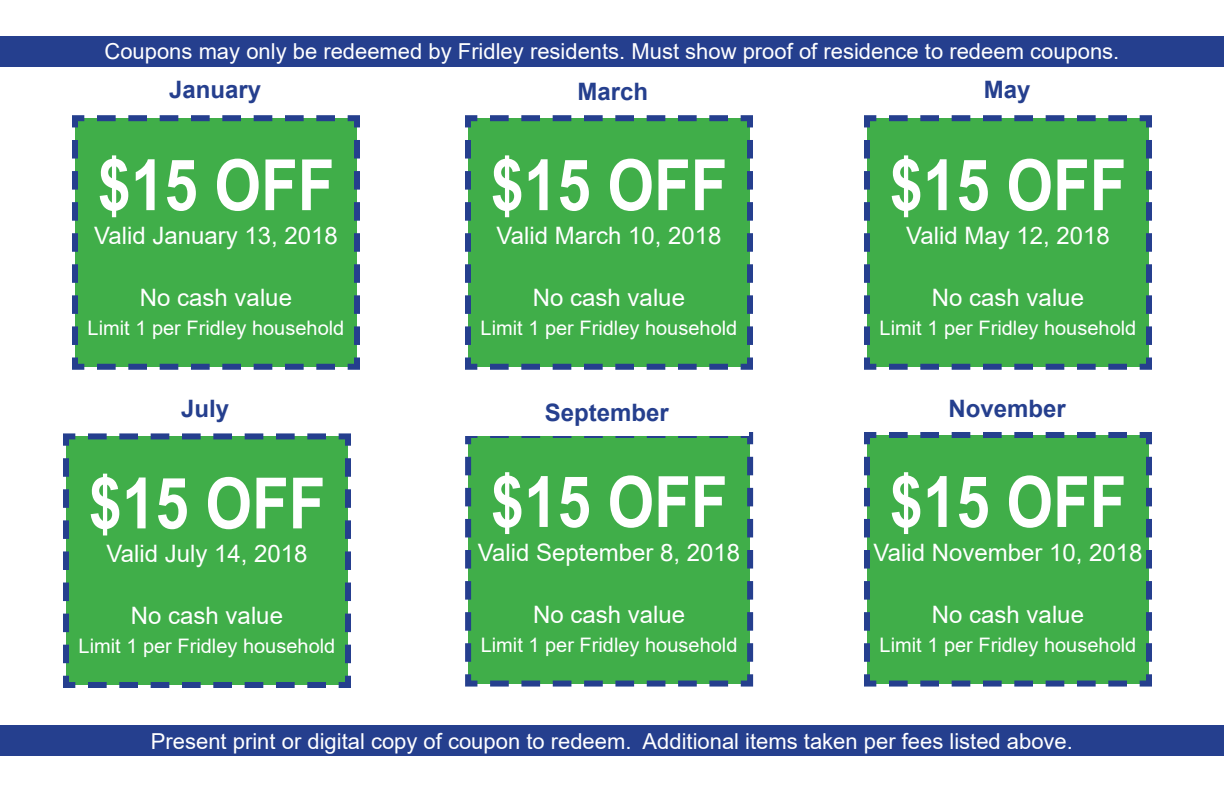
<style>
.page{position:relative;width:1224px;height:792px;background:#fff}
.page>*{position:absolute;margin:0;border:0;box-sizing:border-box;transform-origin:0 0}
.t1{font:700 70.8px "Arial";color:#fff;scale:.85 1}
.t2{font:24px "Arial";color:#fff}
.t3{font:700 24px "Arial";color:#253f8e}
.t4{font:22px "Arial";color:#fff}
.t5{font:20px "Arial";color:#fff}
</style>
<div class="page">
<svg style="left:72px;top:115px;width:288px;height:255px;background:#45aa53"></svg>
<svg style="left:465px;top:115px;width:288px;height:255px;background:#45aa53"></svg>
<svg style="left:864px;top:115px;width:288px;height:255px;background:#45aa53"></svg>
<svg style="left:63px;top:433px;width:288px;height:255px;background:#45aa53"></svg>
<div style="left:465px;top:432px;width:289px;height:255px;background:#40ae49"></div>
<svg style="left:864px;top:432px;width:288px;height:255px;background:#45aa53"></svg>
<div style="left:0;top:36px;width:1224px;height:31px;background:#253f8e"></div>
<div style="left:0;top:725px;width:1224px;height:31px;background:#253f8e"></div>
<div style="left:465px;top:403px;width:284px;height:33px;background:#fff"></div>
<p class="t4" style="left:105px;top:36px;width:1016px">Coupons may only be redeemed by Fridley residents. Must show proof of residence to redeem coupons.</p>
<p class="t3" style="left:169px;top:72px;width:94px">January</p>
<p class="t3" style="left:577px;top:74px;width:72px">March</p>
<p class="t3" style="left:984px;top:73px;width:48px">May</p>
<p class="t1" style="left:98px;top:135px;width:280px">$15 OFF</p>
<p class="t2" style="left:94px;top:219px;width:245px">Valid January 13, 2018</p>
<p class="t2" style="left:140px;top:281px;width:154px">No cash value</p>
<p class="t5" style="left:88px;top:314px;width:258px">Limit 1 per Fridley household</p>
<p class="t1" style="left:491px;top:135px;width:280px">$15 OFF</p>
<p class="t2" style="left:496px;top:219px;width:226px">Valid March 10, 2018</p>
<p class="t2" style="left:533px;top:281px;width:154px">No cash value</p>
<p class="t5" style="left:481px;top:314px;width:258px">Limit 1 per Fridley household</p>
<p class="t1" style="left:890px;top:135px;width:280px">$15 OFF</p>
<p class="t2" style="left:906px;top:219px;width:205px">Valid May 12, 2018</p>
<p class="t2" style="left:932px;top:281px;width:154px">No cash value</p>
<p class="t5" style="left:880px;top:314px;width:258px">Limit 1 per Fridley household</p>
<p class="t3" style="left:181px;top:392px;width:50px">July</p>
<p class="t3" style="left:545px;top:395px;width:126px">September</p>
<p class="t3" style="left:949px;top:392px;width:119px">November</p>
<p class="t1" style="left:89px;top:454px;width:280px">$15 OFF</p>
<p class="t2" style="left:106px;top:537px;width:202px">Valid July 14, 2018</p>
<p class="t2" style="left:131px;top:599px;width:154px">No cash value</p>
<p class="t5" style="left:79px;top:632px;width:258px">Limit 1 per Fridley household</p>
<p class="t1" style="left:491px;top:452px;width:280px">$15 OFF</p>
<p class="t2" style="left:478px;top:536px;width:264px">Valid September 8, 2018</p>
<p class="t2" style="left:533px;top:598px;width:154px">No cash value</p>
<p class="t5" style="left:481px;top:631px;width:258px">Limit 1 per Fridley household</p>
<p class="t1" style="left:890px;top:452px;width:280px">$15 OFF</p>
<p class="t2" style="left:873px;top:536px;width:271px">Valid November 10, 2018</p>
<p class="t2" style="left:932px;top:598px;width:154px">No cash value</p>
<p class="t5" style="left:880px;top:631px;width:258px">Limit 1 per Fridley household</p>
<p class="t4" style="left:151px;top:726px;width:924px">Present print or digital copy of coupon to redeem. Additional items taken per fees listed above.</p>
</div>
